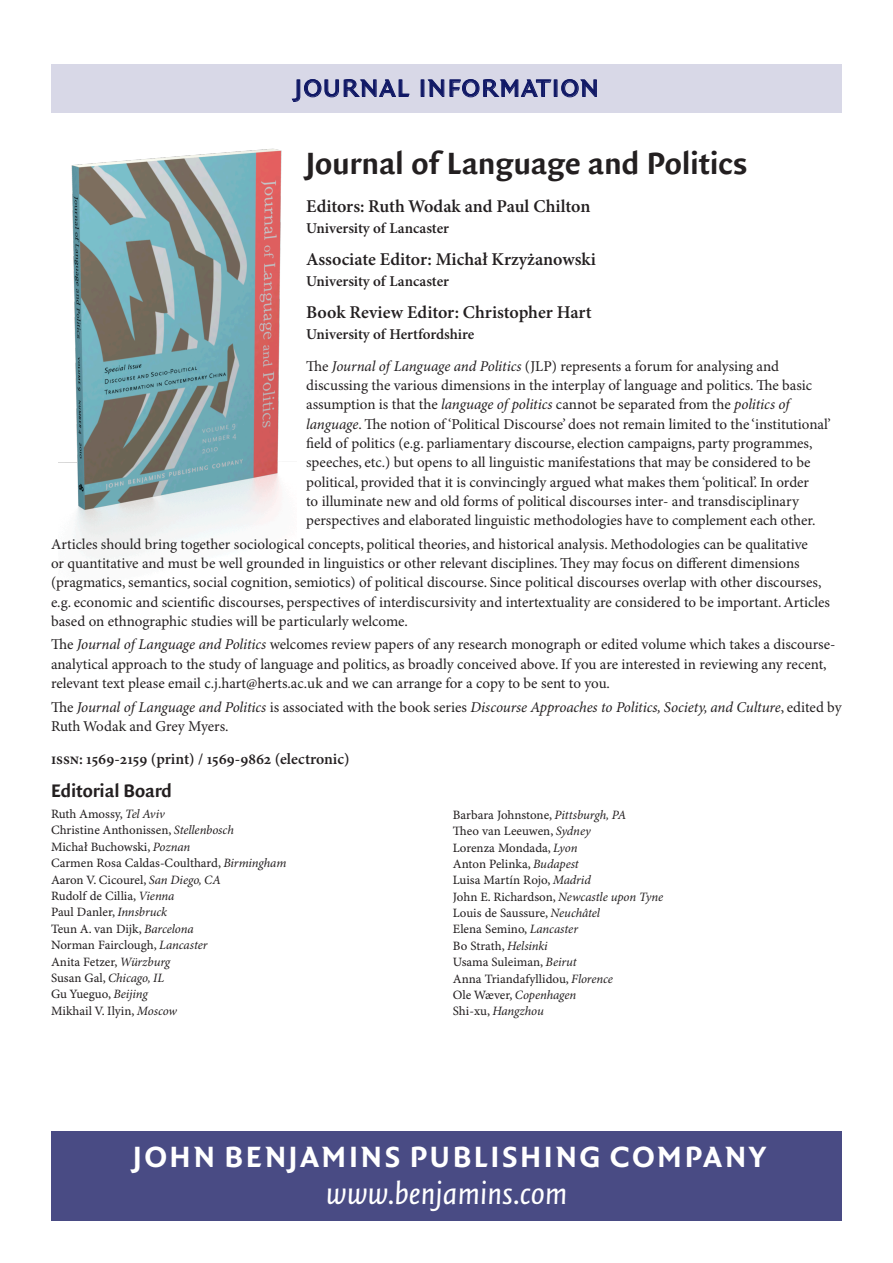
<style>
.page{position:relative;width:893px;height:1263px;background:#fff}
.page>*{position:absolute;margin:0;border:0;box-sizing:border-box;transform-origin:0 0}
.t1{font:700 33px "Quadraat Sans";letter-spacing:-.005em;color:#231f20}
.t2{font:33px "Quadraat Sans Small Caps";letter-spacing:.005em;color:#101865}
.t3{font:italic 33px "Quadraat Sans";letter-spacing:-.005em;color:#fff}
.t4{font:700 31.5px "Quadraat Sans";letter-spacing:.085em;color:#fff}
.board_heading{font:700 19.5px "Quadraat Sans";color:#231f20}
.authors{font:600 18px "Minion Pro";color:#231f20}
.issn{font:600 15.75px "Minion Pro";color:#231f20}
.blurb{font:15px/19.4px "Minion Pro";color:#231f20}
.blurb-2{font:italic 15px/19.4px "Minion Pro";letter-spacing:-.01em;color:#231f20}
.affiliation{font:600 15px "Minion Pro";letter-spacing:-.005em;color:#231f20}
.board_member{font:12.75px "Minion Pro Capt";color:#231f20}
.board_member-2{font:italic 12.75px "Minion Pro";letter-spacing:-.005em;color:#231f20}
.s1{font-style:italic}
.s2{font-style:normal}
.s3{font-family:"Minion Pro";font-style:italic}
.s4{font-family:"Minion Pro Capt";font-style:normal}
</style>
<div class="page">
<div style="left:51px;top:64px;width:791px;height:49px;background:#d8d8e7"></div>
<svg style="left:292px;top:79px;width:117px;height:23px"></svg>
<svg style="left:428px;top:80px;width:16px;height:17px"></svg>
<svg style="left:450px;top:79px;width:101px;height:18px"></svg>
<div style="left:554px;top:80px;width:3px;height:17px;border:1px solid #101865"></div>
<svg style="left:561px;top:79px;width:36px;height:18px"></svg>
<div style="left:51px;top:1131px;width:791px;height:89px;background:#494b84"></div>
<img style="left:58px;top:148px;width:224px;height:413px">
<p class="t2" style="left:294px;top:68px;width:307px">journal information</p>
<p class="t1" style="left:306px;top:144px;width:442px">Journal of Language and Politics</p>
<p class="authors" style="left:306px;top:196px;width:286px">Editors: Ruth Wodak and Paul Chilton</p>
<p class="affiliation" style="left:306px;top:220px;width:144px">University of Lancaster</p>
<p class="authors" style="left:306px;top:249px;width:291px">Associate Editor: Michał Krzyżanowski</p>
<p class="affiliation" style="left:306px;top:272px;width:144px">University of Lancaster</p>
<p class="authors" style="left:306px;top:301px;width:287px">Book Review Editor: Christopher Hart</p>
<p class="affiliation" style="left:306px;top:325px;width:170px">University of Hertfordshire</p>
<p class="blurb" style="left:306px;top:357px;width:526px">The <span class="s1">Journal of Language and Politics</span> (JLP) represents a forum for analysing and discussing the various dimensions in the interplay of language and politics. The basic assumption is that the <span class="s1">language of politics</span> cannot be separated from the <span class="s1">politics of language</span>. The notion of ‘Political Discourse’ does not remain limited to the ‘institutional’ field of politics (e.g. parliamentary discourse, election campaigns, party programmes, speeches, etc.) but opens to all linguistic manifestations that may be considered to be political, provided that it is convincingly argued what makes them ‘political’. In order<br>to illuminate new and old forms of political discourses inter- and transdisciplinary perspectives and elaborated linguistic methodologies have to complement each other.</p>
<p class="blurb" style="left:51px;top:535px;width:780px">Articles should bring together sociological concepts, political theories, and historical analysis. Methodologies can be qualitative<br>or quantitative and must be well grounded in linguistics or other relevant disciplines. They may focus on different dimensions (pragmatics, semantics, social cognition, semiotics) of political discourse. Since political discourses overlap with other discourses, e.g. economic and scientific discourses, perspectives of interdiscursivity and intertextuality are considered to be important. Articles based on ethnographic studies will be particularly welcome.</p>
<p class="blurb" style="left:51px;top:635px;width:786px">The <span class="s1">Journal of Language and Politics</span> welcomes review papers of any research monograph or edited volume which takes a discourse&shy;analytical approach to the study of language and politics, as broadly conceived above. If you are interested in reviewing any recent, relevant text please email c.j.hart@herts.ac.uk and we can arrange for a copy to be sent to you.</p>
<p class="blurb-2" style="left:51px;top:698px;width:792px"><span class="s2">The</span> Journal of Language and Politics <span class="s2">is associated with the book series</span> Discourse Approaches to Politics, Society, and Culture<span class="s2">, edited by<br>Ruth Wodak and Grey Myers.</span></p>
<p class="issn" style="left:51px;top:749px;width:300px">issn: 1569-2159 (print) / 1569-9862 (electronic)</p>
<p class="board_heading" style="left:51px;top:779px;width:122px">Editorial Board</p>
<p class="board_member" style="left:51px;top:806px;width:115px">Ruth Amossy, <span class="s3">Tel Aviv</span></p>
<p class="board_member" style="left:51px;top:823px;width:184px">Christine Anthonissen, <span class="s3">Stellenbosch</span></p>
<p class="board_member" style="left:51px;top:839px;width:141px">Michał Buchowski, <span class="s3">Poznan</span></p>
<p class="board_member" style="left:51px;top:855px;width:237px">Carmen Rosa Caldas-Coulthard, <span class="s3">Birmingham</span></p>
<p class="board_member" style="left:51px;top:872px;width:171px">Aaron V. Cicourel, <span class="s3">San Diego, CA</span></p>
<p class="board_member" style="left:51px;top:888px;width:125px">Rudolf de Cillia, <span class="s3">Vienna</span></p>
<p class="board_member" style="left:51px;top:905px;width:118px">Paul Danler, <span class="s3">Innsbruck</span></p>
<p class="board_member" style="left:51px;top:921px;width:144px">Teun A. van Dijk, <span class="s3">Barcelona</span></p>
<p class="board_member" style="left:51px;top:937px;width:158px">Norman Fairclough, <span class="s3">Lancaster</span></p>
<p class="board_member" style="left:51px;top:954px;width:121px">Anita Fetzer, <span class="s3">Würzburg</span></p>
<p class="board_member-2" style="left:51px;top:970px;width:115px"><span class="s4">Susan Gal,</span> Chicago, IL</p>
<p class="board_member" style="left:51px;top:986px;width:98px">Gu Yueguo, <span class="s3">Beijing</span></p>
<p class="board_member" style="left:51px;top:1003px;width:128px">Mikhail V. Ilyin, <span class="s3">Moscow</span></p>
<p class="board_member" style="left:453px;top:807px;width:175px">Barbara Johnstone, <span class="s3">Pittsburgh, PA</span></p>
<p class="board_member" style="left:453px;top:823px;width:139px">Theo van Leeuwen, <span class="s3">Sydney</span></p>
<p class="board_member" style="left:453px;top:840px;width:126px">Lorenza Mondada, <span class="s3">Lyon</span></p>
<p class="board_member" style="left:453px;top:856px;width:127px">Anton Pelinka, <span class="s3">Budapest</span></p>
<p class="board_member" style="left:453px;top:872px;width:139px">Luisa Martín Rojo, <span class="s3">Madrid</span></p>
<p class="board_member" style="left:453px;top:889px;width:212px">John E. Richardson, <span class="s3">Newcastle upon Tyne</span></p>
<p class="board_member" style="left:453px;top:905px;width:149px">Louis de Saussure, <span class="s3">Neuchâtel</span></p>
<p class="board_member" style="left:453px;top:922px;width:127px">Elena Semino, <span class="s3">Lancaster</span></p>
<p class="board_member" style="left:453px;top:938px;width:96px">Bo Strath, <span class="s3">Helsinki</span></p>
<p class="board_member" style="left:453px;top:954px;width:125px">Usama Suleiman, <span class="s3">Beirut</span></p>
<p class="board_member" style="left:453px;top:971px;width:162px">Anna Triandafyllidou, <span class="s3">Florence</span></p>
<p class="board_member-2" style="left:453px;top:987px;width:125px"><span class="s4">Ole Wæver,</span> Copenhagen</p>
<p class="board_member-2" style="left:453px;top:1004px;width:93px"><span class="s4">Shi-xu,</span> Hangzhou</p>
<p class="t4" style="left:133px;top:1138px;width:634px">JOHN BENJAMINS PUBLISHING COMPANY</p>
<p class="t3" style="left:326px;top:1176px;width:243px">www.benjamins.com</p>
</div>
